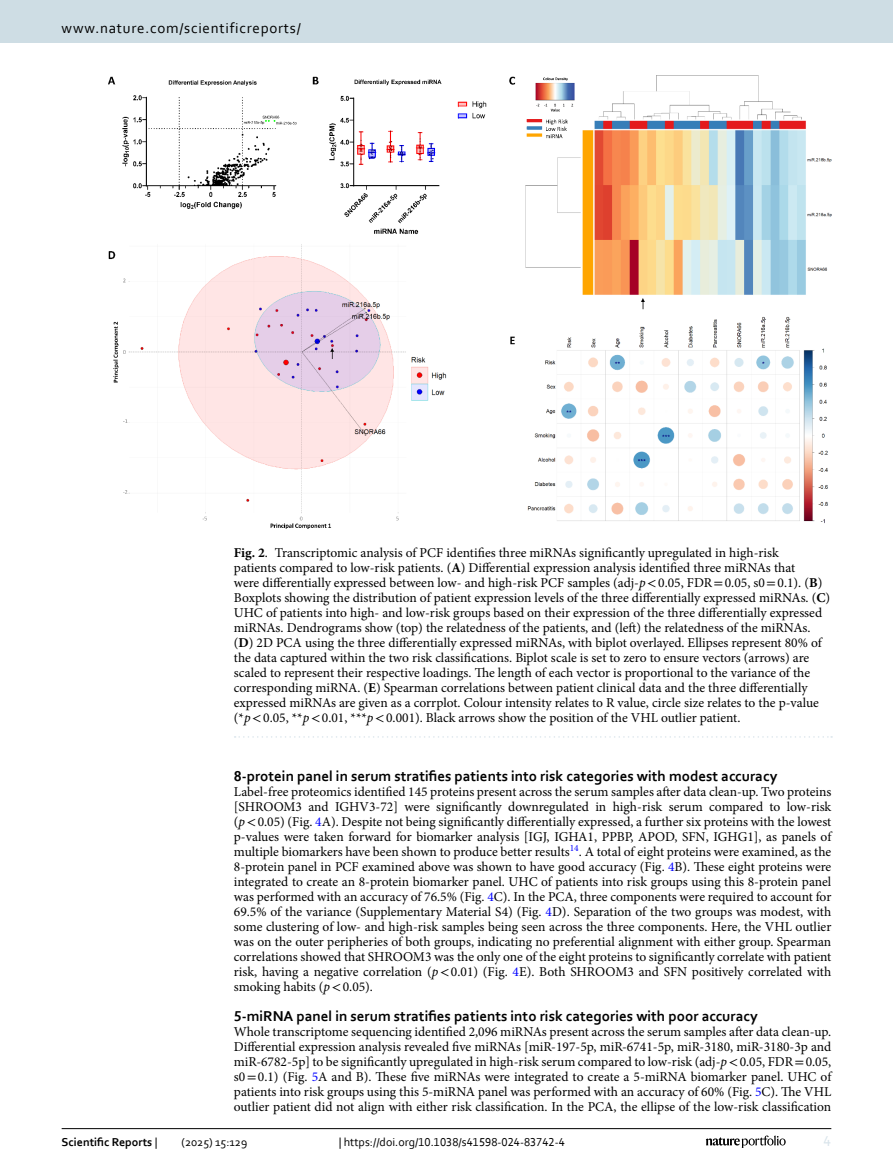
<style>
.page{position:relative;width:893px;height:1174px;background:#fff}
.page>*{position:absolute;margin:0;border:0;box-sizing:border-box;transform-origin:0 0}
.Head_2{font:700 15px "Corbel";color:#000}
.t1{font:15px "Corbel";letter-spacing:.05em;color:#000}
.t2{font:15px "Corbel";color:#d9e4eb}
.Body_Text{font:13.5px/15px "Minion Pro";color:#000;text-align:justify}
.Figure_Caption{font:13.5px/15px "Minion Pro";color:#000}
.t3{font:12px "Corbel";color:#000}
.t4{font:700 12px "Corbel";color:#000}
.s1{font-weight:700}
.s2{font-style:italic}
.s3{font-family:"STIX"}
.s4{color:#00f}
.s5{font-weight:400}
</style>
<div class="page">
<img style="left:108px;top:76px;width:723px;height:453px">
<svg style="left:235px;top:736px;width:597px;height:1px"></svg>
<hr style="left:62px;top:1128px;width:769px;height:1px;background:#000">
<svg style="left:706px;top:1135px;width:80px;height:12px"></svg>
<div style="left:0;top:0;width:893px;height:43px;background:#cedde4"></div>
<p class="t1" style="left:62px;top:18px;width:241px">www.nature.com/scientificreports/</p>
<p class="Figure_Caption" style="left:234px;top:545px;width:598px"><span class="s1">Fig. 2</span>. Transcriptomic analysis of PCF identifies three miRNAs significantly upregulated in high-risk<br>patients compared to low-risk patients. (<span class="s1">A</span>) Differential expression analysis identified three miRNAs that<br>were differentially expressed between low- and high-risk PCF samples (adj-<span class="s2">p</span><span class="s3">&lt;</span>0.05, FDR<span class="s3">=</span>0.05, s0<span class="s3">=</span>0.1). (<span class="s1">B</span>)<br>Boxplots showing the distribution of patient expression levels of the three differentially expressed miRNAs. (<span class="s1">C</span>)<br>UHC of patients into high- and low-risk groups based on their expression of the three differentially expressed miRNAs. Dendrograms show (top) the relatedness of the patients, and (left) the relatedness of the miRNAs. (<span class="s1">D</span>) 2D PCA using the three differentially expressed miRNAs, with biplot overlayed. Ellipses represent 80% of the data captured within the two risk classifications. Biplot scale is set to zero to ensure vectors (arrows) are scaled to represent their respective loadings. The length of each vector is proportional to the variance of the corresponding miRNA. (<span class="s1">E</span>) Spearman correlations between patient clinical data and the three differentially expressed miRNAs are given as a corrplot. Colour intensity relates to R value, circle size relates to the p-value (*<span class="s2">p</span><span class="s3">&lt;</span>0.05, **<span class="s2">p</span><span class="s3">&lt;</span>0.01, ***<span class="s2">p</span><span class="s3">&lt;</span>0.001). Black arrows show the position of the VHL outlier patient.</p>
<p class="Head_2" style="left:234px;top:766px;width:545px">8-protein panel in serum stratifies patients into risk categories with modest accuracy</p>
<p class="Body_Text" style="left:234px;top:784px;width:599px">Label-free proteomics identified 145 proteins present across the serum samples after data clean-up. Two proteins [SHROOM3 and IGHV3-72] were significantly downregulated in high-risk serum compared to low-risk (<span class="s2">p</span><span class="s3">&lt;</span>0.05) (Fig. <span class="s4">4</span>A). Despite not being significantly differentially expressed, a further six proteins with the lowest p-values were taken forward for biomarker analysis [IGJ, IGHA1, PPBP, APOD, SFN, IGHG1], as panels of multiple biomarkers have been shown to produce better results<sup>14</sup>. A total of eight proteins were examined, as the 8-protein panel in PCF examined above was shown to have good accuracy (Fig. <span class="s4">4</span>B). These eight proteins were integrated to create an 8-protein biomarker panel. UHC of patients into risk groups using this 8-protein panel was performed with an accuracy of 76.5% (Fig. <span class="s4">4</span>C). In the PCA, three components were required to account for 69.5% of the variance (Supplementary Material S4) (Fig. <span class="s4">4</span>D). Separation of the two groups was modest, with some clustering of low- and high-risk samples being seen across the three components. Here, the VHL outlier was on the outer peripheries of both groups, indicating no preferential alignment with either group. Spearman correlations showed that SHROOM3 was the only one of the eight proteins to significantly correlate with patient risk, having a negative correlation (<span class="s2">p</span><span class="s3">&lt;</span>0.01) (Fig. <span class="s4">4</span>E). Both SHROOM3 and SFN positively correlated with smoking habits (<span class="s2">p</span><span class="s3">&lt;</span>0.05).</p>
<p class="Head_2" style="left:234px;top:1006px;width:525px">5-miRNA panel in serum stratifies patients into risk categories with poor accuracy</p>
<p class="Body_Text" style="left:234px;top:1024px;width:599px">Whole transcriptome sequencing identified 2,096 miRNAs present across the serum samples after data clean-up.<br>Differential expression analysis revealed five miRNAs [miR-197-5p, miR-6741-5p, miR-3180, miR-3180-3p and miR-6782-5p] to be significantly upregulated in high-risk serum compared to low-risk (adj-<span class="s2">p</span><span class="s3">&lt;</span>0.05, FDR<span class="s3">=</span>0.05, s0<span class="s3">=</span>0.1) (Fig. <span class="s4">5</span>A and B). These five miRNAs were integrated to create a 5-miRNA biomarker panel. UHC of patients into risk groups using this 5-miRNA panel was performed with an accuracy of 60% (Fig. <span class="s4">5</span>C). The VHL outlier patient did not align with either risk classification. In the PCA, the ellipse of the low-risk classification</p>
<p class="t4" style="left:62px;top:1134px;width:97px">Scientific Reports <span class="s5">|</span></p>
<p class="t3" style="left:181px;top:1134px;width:67px">(2025) 15:129</p>
<p class="t3" style="left:339px;top:1134px;width:228px">| https://doi.org/10.1038/s41598-024-83742-4</p>
<p class="t2" style="left:824px;top:1132px;width:9px">4</p>
</div>
